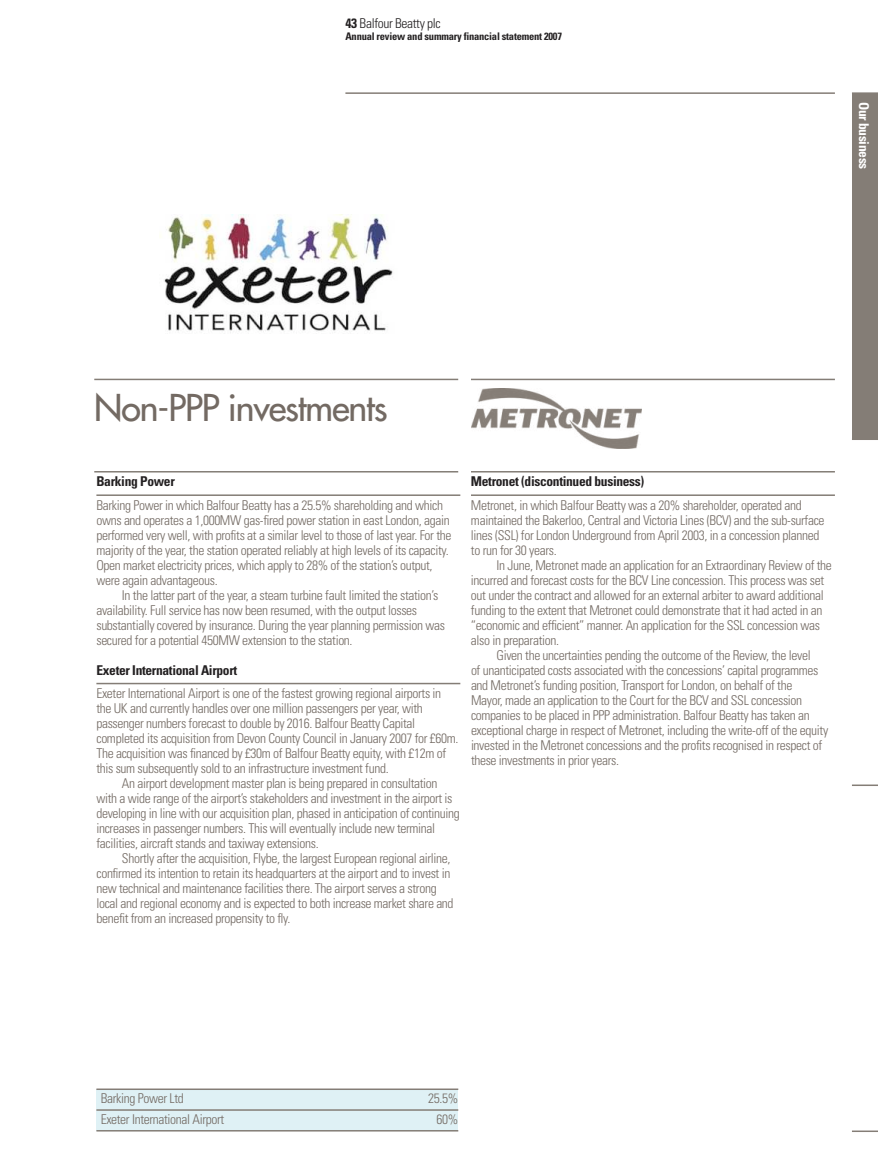
<style>
.page{position:relative;width:878px;height:1170px;background:#fff}
.page>*{position:absolute;margin:0;border:0;box-sizing:border-box;transform-origin:0 0}
.t1{font:36px "Futura";letter-spacing:-.03em;color:#736a63}
.t2{font:300 condensed 13.5px/15px "Univers";letter-spacing:-.025em;color:#736a63}
.t3{font:700 condensed 13.5px "Univers";letter-spacing:-.025em;color:#232021}
.t4{font:300 condensed 13.5px "Univers";letter-spacing:-.025em;color:#232021}
.t5{font:700 condensed 13.5px "Univers";letter-spacing:-.025em;color:#fff}
.t6{font:700 condensed 10.5px "Univers";letter-spacing:-.02em;color:#232021}
.s1{font-weight:700}
</style>
<div class="page">
<hr style="left:470px;top:494px;width:364px;height:2px;background:#847d76">
<div style="left:851px;top:93px;width:26px;height:346px;background:#847d76"></div>
<hr style="left:851px;top:784px;width:26px;height:2px;background:#847d76">
<svg style="left:852px;top:1130px;width:25px;height:1px"></svg>
<hr style="left:851px;top:438px;width:26px;height:2px;background:#847d76">
<hr style="left:345px;top:92px;width:489px;height:2px;background:#847d76">
<div style="left:96px;top:1089px;width:362px;height:42px;background:#dff1f5"></div>
<hr style="left:96px;top:1088px;width:362px;height:1px;background:#847d76">
<hr style="left:96px;top:1109px;width:362px;height:1px;background:#847d76">
<hr style="left:96px;top:1129px;width:362px;height:2px;background:#847d76">
<hr style="left:851px;top:92px;width:26px;height:2px;background:#847d76">
<hr style="left:94px;top:378px;width:364px;height:2px;background:#847d76">
<hr style="left:94px;top:471px;width:364px;height:1px;background:#847d76">
<hr style="left:470px;top:471px;width:364px;height:1px;background:#847d76">
<hr style="left:96px;top:494px;width:364px;height:2px;background:#847d76">
<hr style="left:96px;top:682px;width:364px;height:2px;background:#847d76">
<img style="left:164px;top:214px;width:229px;height:119px">
<img style="left:471px;top:389px;width:170px;height:59px">
<hr style="left:470px;top:378px;width:364px;height:2px;background:#847d76">
<p class="t4" style="left:345px;top:17px;width:97px"><span class="s1">43</span> Balfour Beatty plc</p>
<p class="t6" style="left:345px;top:32px;width:218px">Annual review and summary financial statement 2007</p>
<p class="t5" style="left:868px;top:102px;width:69px;rotate:90deg">Our business</p>
<h1 class="t1" style="left:94px;top:388px;width:295px">Non-PPP investments</h1>
<p class="t3" style="left:96px;top:476px;width:80px">Barking Power</p>
<p class="t2" style="left:96px;top:498px;width:356px">Barking Power in which Balfour Beatty has a 25.5% shareholding and which owns and operates a 1,000MW gas-fired power station in east London, again performed very well, with profits at a similar level to those of last year. For the majority of the year, the station operated reliably at high levels of its capacity.<br>Open market electricity prices, which apply to 28% of the station’s output, were again advantageous.</p>
<p class="t2" style="left:96px;top:588px;width:350px;text-indent:26px">In the latter part of the year, a steam turbine fault limited the station’s availability. Full service has now been resumed, with the output losses substantially covered by insurance. During the year planning permission was secured for a potential 450MW extension to the station.</p>
<p class="t3" style="left:96px;top:664px;width:142px">Exeter International Airport</p>
<p class="t2" style="left:96px;top:686px;width:346px">Exeter International Airport is one of the fastest growing regional airports in</p>
<p class="t2" style="left:96px;top:701px;width:328px">the UK and currently handles over one million passengers per year, with</p>
<p class="t2" style="left:96px;top:716px;width:320px">passenger numbers forecast to double by 2016. Balfour Beatty Capital</p>
<p class="t2" style="left:96px;top:731px;width:363px">completed its acquisition from Devon County Council in January 2007 for £60m.</p>
<p class="t2" style="left:96px;top:746px;width:351px">The acquisition was financed by £30m of Balfour Beatty equity, with £12m of</p>
<p class="t2" style="left:96px;top:761px;width:293px">this sum subsequently sold to an infrastructure investment fund.</p>
<p class="t2" style="left:122px;top:776px;width:317px">An airport development master plan is being prepared in consultation</p>
<p class="t2" style="left:96px;top:791px;width:357px">with a wide range of the airport’s stakeholders and investment in the airport is</p>
<p class="t2" style="left:96px;top:806px;width:365px">developing in line with our acquisition plan, phased in anticipation of continuing</p>
<p class="t2" style="left:96px;top:821px;width:340px">increases in passenger numbers. This will eventually include new terminal</p>
<p class="t2" style="left:96px;top:836px;width:224px">facilities, aircraft stands and taxiway extensions.</p>
<p class="t2" style="left:122px;top:851px;width:330px">Shortly after the acquisition, Flybe, the largest European regional airline,</p>
<p class="t2" style="left:96px;top:866px;width:355px">confirmed its intention to retain its headquarters at the airport and to invest in</p>
<p class="t2" style="left:96px;top:881px;width:341px">new technical and maintenance facilities there. The airport serves a strong</p>
<p class="t2" style="left:96px;top:896px;width:358px">local and regional economy and is expected to both increase market share and</p>
<p class="t2" style="left:96px;top:911px;width:195px">benefit from an increased propensity to fly.</p>
<p class="t3" style="left:470px;top:476px;width:175px">Metronet (discontinued business)</p>
<p class="t2" style="left:470px;top:498px;width:355px">Metronet, in which Balfour Beatty was a 20% shareholder, operated and maintained the Bakerloo, Central and Victoria Lines (BCV) and the sub-surface lines (SSL) for London Underground from April 2003, in a concession planned to run for 30 years.</p>
<p class="t2" style="left:496px;top:558px;width:336px">In June, Metronet made an application for an Extraordinary Review of the</p>
<p class="t2" style="left:470px;top:573px;width:354px">incurred and forecast costs for the BCV Line concession. This process was set</p>
<p class="t2" style="left:470px;top:588px;width:354px">out under the contract and allowed for an external arbiter to award additional</p>
<p class="t2" style="left:470px;top:603px;width:353px">funding to the extent that Metronet could demonstrate that it had acted in an</p>
<p class="t2" style="left:470px;top:618px;width:350px">“economic and efficient” manner. An application for the SSL concession was</p>
<p class="t2" style="left:470px;top:633px;width:89px">also in preparation.</p>
<p class="t2" style="left:496px;top:648px;width:315px">Given the uncertainties pending the outcome of the Review, the level</p>
<p class="t2" style="left:470px;top:663px;width:349px">of unanticipated costs associated with the concessions’ capital programmes</p>
<p class="t2" style="left:470px;top:678px;width:323px">and Metronet’s funding position, Transport for London, on behalf of the</p>
<p class="t2" style="left:470px;top:693px;width:332px">Mayor, made an application to the Court for the BCV and SSL concession</p>
<p class="t2" style="left:470px;top:708px;width:340px">companies to be placed in PPP administration. Balfour Beatty has taken an</p>
<p class="t2" style="left:470px;top:723px;width:358px">exceptional charge in respect of Metronet, including the write-off of the equity</p>
<p class="t2" style="left:470px;top:738px;width:352px">invested in the Metronet concessions and the profits recognised in respect of</p>
<p class="t2" style="left:470px;top:753px;width:150px">these investments in prior years.</p>
<p class="t2" style="left:101px;top:1091px;width:85px">Barking Power Ltd</p>
<p class="t2" style="left:428px;top:1091px;width:32px">25.5%</p>
<p class="t2" style="left:101px;top:1112px;width:125px">Exeter International Airport</p>
<p class="t2" style="left:436px;top:1112px;width:23px">60%</p>
</div>
